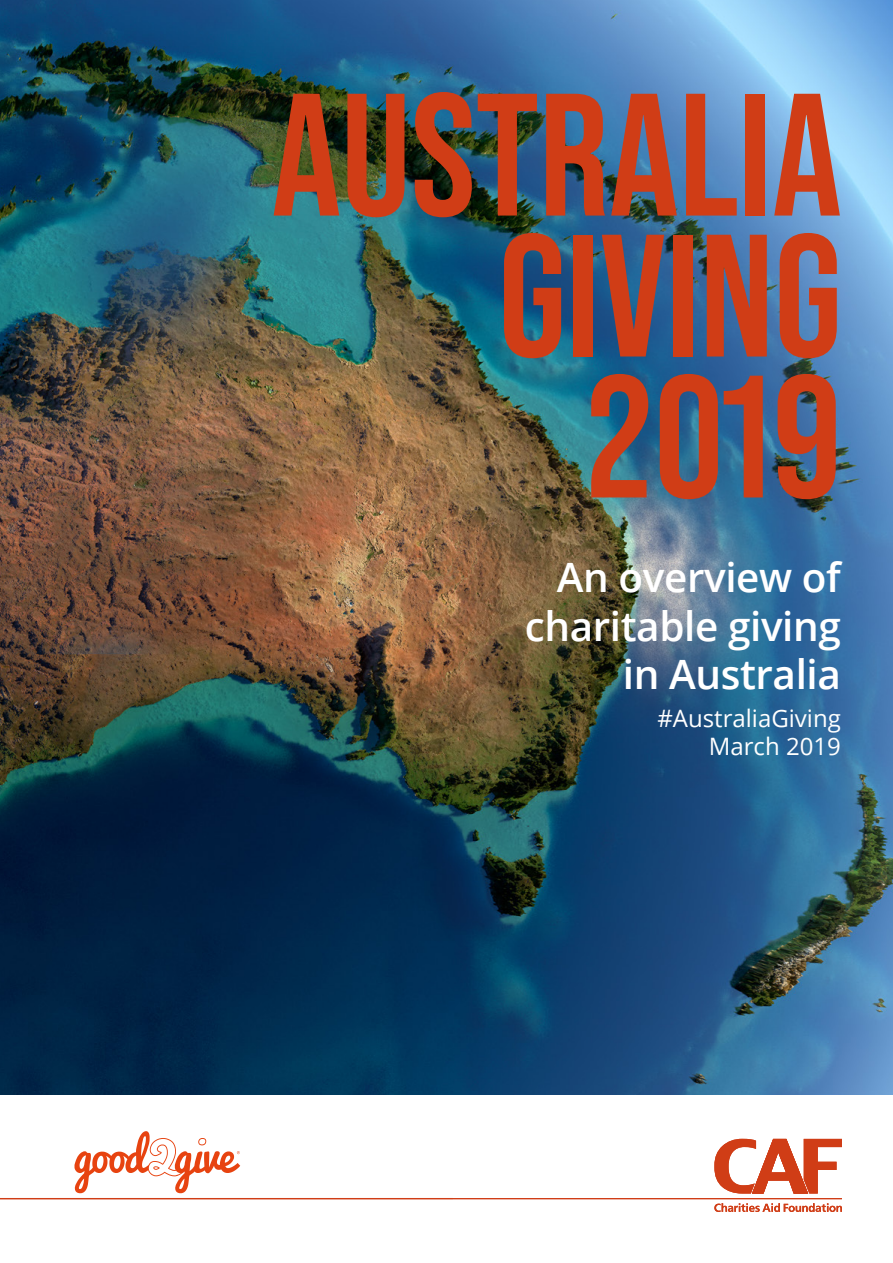
<style>
.page{position:relative;width:893px;height:1263px;background:#fff}
.page>*{position:absolute;margin:0;border:0;box-sizing:border-box;transform-origin:0 0}
.t1{font:174px/141px "Bebas Neue";color:#d03d16;text-align:right}
.t2{font:600 40.5px/48.6px "Open Sans";letter-spacing:-.01em;color:#fff;text-align:right}
.t3{font:24px/28.8px "Open Sans";color:#fff;text-align:right}
</style>
<div class="page">
<img style="left:0;top:0;width:893px;height:1095px">
<svg style="left:714px;top:1203px;width:128px;height:9px"></svg>
<svg style="left:714px;top:1139px;width:128px;height:54px"></svg>
<hr style="left:0;top:1198px;width:842px;height:1px;background:#d03d16">
<svg style="left:74px;top:1131px;width:166px;height:62px"></svg>
<h1 class="t1" style="left:272px;top:83px;width:572px">AUSTRALIA<br>GIVING<br>2019</h1>
<p class="t2" style="left:525px;top:552px;width:318px">An overview of charitable giving in Australia</p>
<p class="t3" style="left:657px;top:703px;width:185px">#AustraliaGiving<br>March 2019</p>
</div>
